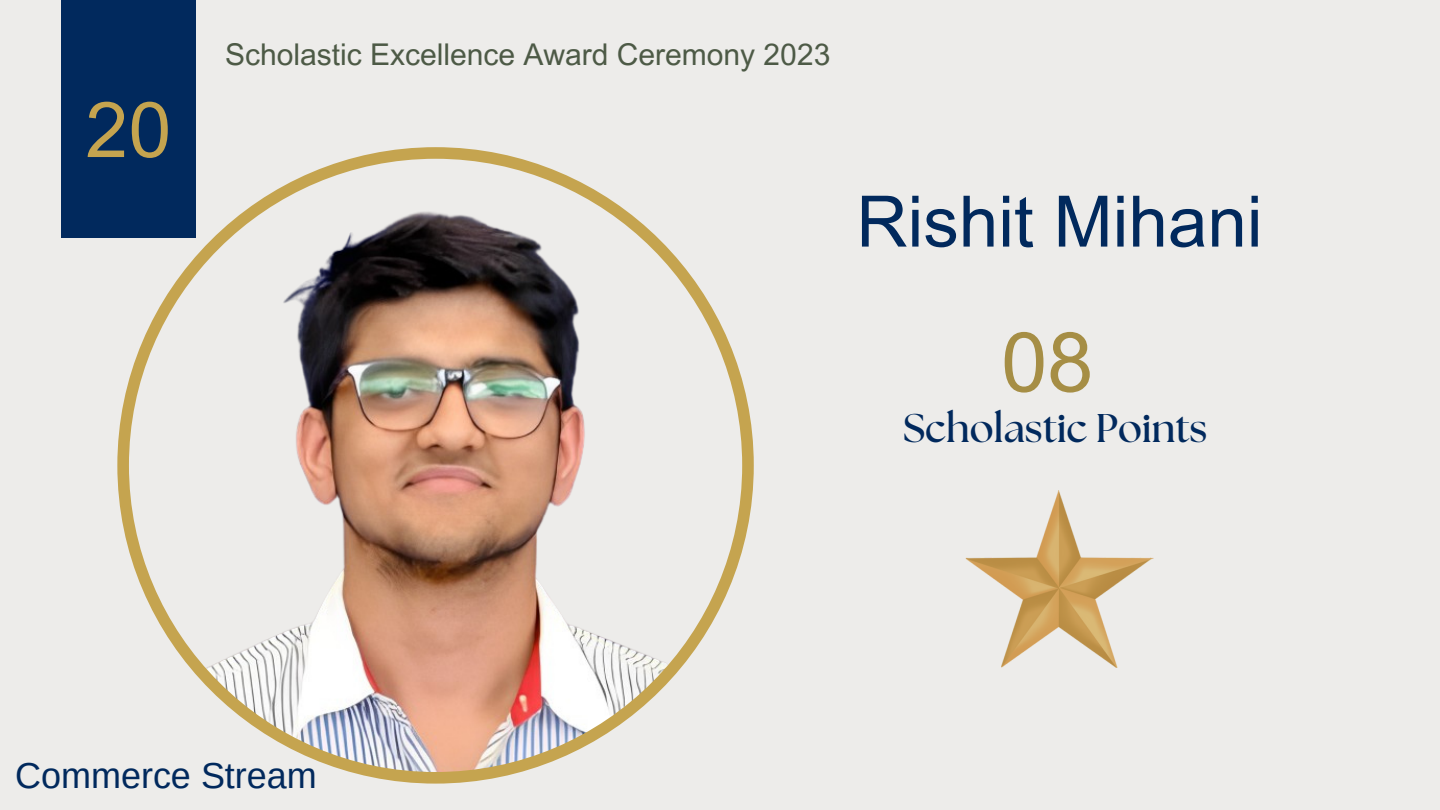
<style>
.page{position:relative;width:1440px;height:810px;background:#edecea}
.page>*{position:absolute;margin:0;border:0;box-sizing:border-box;transform-origin:0 0}
.t1{font:83px "Arial MT Pro";color:#a68e45}
.t2{font:77px "Arial MT Pro";color:#c5a44f}
.t3{font:71px "Arial MT Pro";color:#01295d}
.t4{font:700 40px "The Seasons";color:#01295d}
.t5{font:36px "Arimo";color:#01295d}
.t6{font:30px "Arial MT Pro";color:#4d5a46}
</style>
<div class="page">
<div style="left:61px;top:0;width:135px;height:237px;background:#01295d"></div>
<img style="left:966px;top:490px;width:187px;height:177px">
<img style="left:117px;top:147px;width:637px;height:637px">
<p class="t2" style="left:86px;top:101px;width:87px">20</p>
<p class="t6" style="left:225px;top:43px;width:607px">Scholastic Excellence Award Ceremony 2023</p>
<p class="t3" style="left:856px;top:195px;width:408px">Rishit Mihani</p>
<p class="t1" style="left:1001px;top:331px;width:94px">08</p>
<p class="t4" style="left:903px;top:410px;width:306px">Scholastic Points</p>
<p class="t5" style="left:15px;top:756px;width:303px">Commerce Stream</p>
</div>
